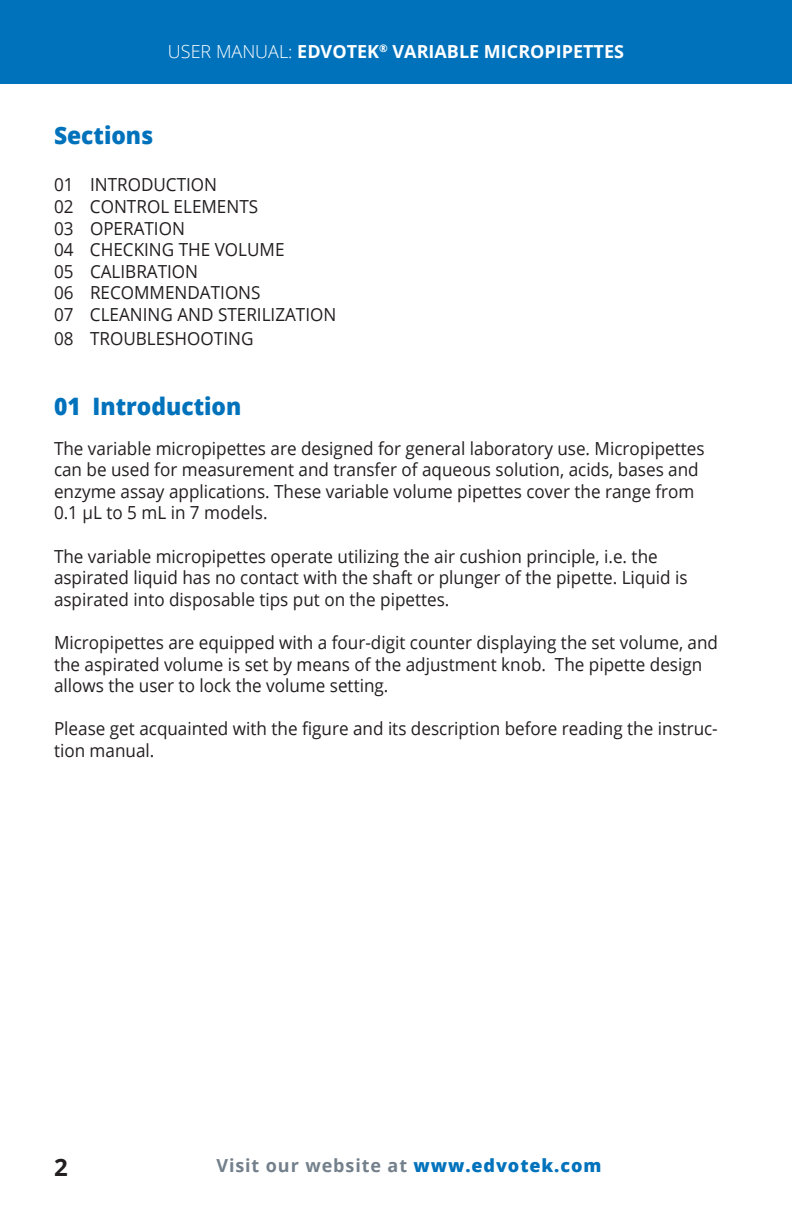
<style>
.page{position:relative;width:792px;height:1224px;background:#fff}
.page>*{position:absolute;margin:0;border:0;box-sizing:border-box;transform-origin:0 0}
.Body_Text_1{font:800 24px "Open Sans";color:#0072bc;scale:.95 1}
.Subhead__header_left{font:800 24px "Open Sans";color:#0072bc;scale:.95 1}
.t1{font:700 24px "Open Sans";color:#231f20}
.Body_Text_1-2{font:18px/21.6px "Open Sans";color:#231f20;scale:.95 1}
.Body_Text_2{font:18px "Open Sans";color:#231f20;scale:.95 1}
.t2{font:700 18px "Open Sans";color:#fff}
.t3{font:700 18px "Open Sans";letter-spacing:.05em;color:#73808b}
.s1{font-weight:300}
.s2{font-weight:800;color:#0072bc}
</style>
<div class="page">
<div style="left:0;top:0;width:792px;height:84px;background:#0072bc"></div>
<p class="t2" style="left:168px;top:39px;width:458px"><span class="s1">USER MANUAL:</span> EDVOTEK<sup>®</sup> VARIABLE MICROPIPETTES</p>
<p class="Subhead__header_left" style="left:54px;top:117px;width:106px">Sections</p>
<p class="Body_Text_2" style="left:54px;top:173px;width:173px">01 INTRODUCTION</p>
<p class="Body_Text_2" style="left:54px;top:194px;width:216px">02 CONTROL ELEMENTS</p>
<p class="Body_Text_2" style="left:54px;top:216px;width:139px">03 OPERATION</p>
<p class="Body_Text_2" style="left:54px;top:237px;width:244px">04 CHECKING THE VOLUME</p>
<p class="Body_Text_2" style="left:54px;top:259px;width:153px">05 CALIBRATION</p>
<p class="Body_Text_2" style="left:54px;top:281px;width:219px">06 RECOMMENDATIONS</p>
<p class="Body_Text_2" style="left:54px;top:302px;width:299px">07 CLEANING AND STERILIZATION</p>
<p class="Body_Text_2" style="left:54px;top:326px;width:211px">08 TROUBLESHOOTING</p>
<p class="Body_Text_1" style="left:54px;top:389px;width:199px">01 Introduction</p>
<p class="Body_Text_1-2" style="left:54px;top:437px;width:686px">The variable micropipettes are designed for general laboratory use. Micropipettes can be used for measurement and transfer of aqueous solution, acids, bases and enzyme assay applications. These variable volume pipettes cover the range from 0.1 µL to 5 mL in 7 models.</p>
<p class="Body_Text_1-2" style="left:54px;top:545px;width:668px">The variable micropipettes operate utilizing the air cushion principle, i.e. the aspirated liquid has no contact with the shaft or plunger of the pipette. Liquid is aspirated into disposable tips put on the pipettes.</p>
<p class="Body_Text_1-2" style="left:54px;top:631px;width:701px">Micropipettes are equipped with a four-digit counter displaying the set volume, and the aspirated volume is set by means of the adjustment knob. The pipette design allows the user to lock the volume setting.</p>
<p class="Body_Text_1-2" style="left:54px;top:718px;width:700px">Please get acquainted with the figure and its description before reading the instruc&shy;tion manual.</p>
<p class="t1" style="left:54px;top:1151px;width:15px">2</p>
<p class="t3" style="left:216px;top:1153px;width:386px">Visit our website at <span class="s2">www.edvotek.com</span></p>
</div>
